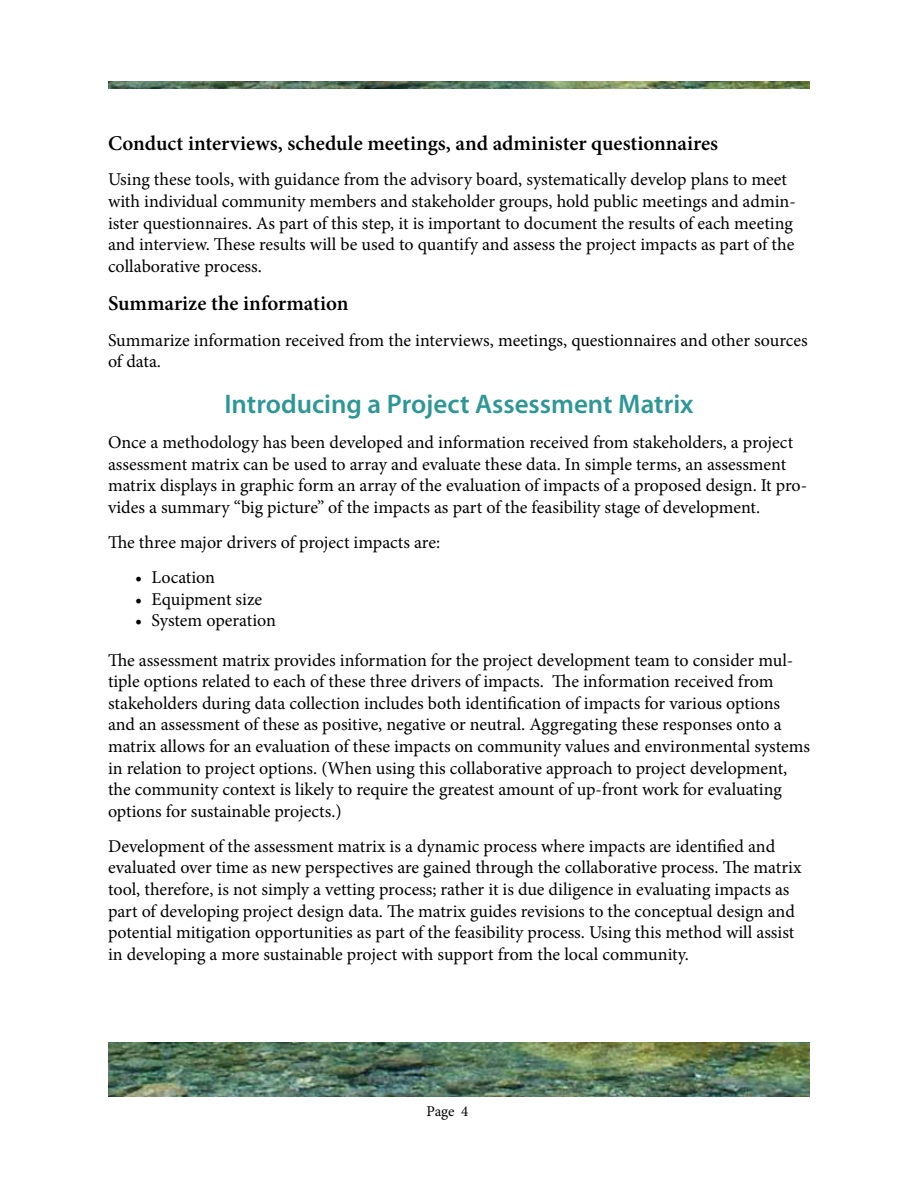
<style>
.page{position:relative;width:918px;height:1188px;background:#fff}
.page>*{position:absolute;margin:0;border:0;box-sizing:border-box;transform-origin:0 0}
.t1{font:600 27px "Myriad Pro";color:#2e9795}
.t2{font:600 21px "Minion Pro";color:#000}
.t3{font:18px/21.6px "Minion Pro";color:#000}
.t4{font:15px "Minion Pro";color:#000}
</style>
<div class="page">
<img style="left:108px;top:1042px;width:702px;height:54px">
<img style="left:108px;top:81px;width:702px;height:7px">
<p class="t2" style="left:108px;top:129px;width:612px">Conduct interviews, schedule meetings, and administer questionnaires</p>
<p class="t3" style="left:108px;top:169px;width:689px">Using these tools, with guidance from the advisory board, systematically develop plans to meet with individual community members and stakeholder groups, hold public meetings and admin&shy;ister questionnaires. As part of this step, it is important to document the results of each meeting and interview. These results will be used to quantify and assess the project impacts as part of the collaborative process.</p>
<p class="t2" style="left:108px;top:289px;width:242px">Summarize the information</p>
<p class="t3" style="left:108px;top:329px;width:701px">Summarize information received from the interviews, meetings, questionnaires and other sources of data.</p>
<h1 class="t1" style="left:224px;top:387px;width:471px">Introducing a Project Assessment Matrix</h1>
<p class="t3" style="left:108px;top:432px;width:701px">Once a methodology has been developed and information received from stakeholders, a project assessment matrix can be used to array and evaluate these data. In simple terms, an assessment matrix displays in graphic form an array of the evaluation of impacts of a proposed design. It pro&shy;vides a summary “big picture” of the impacts as part of the feasibility stage of development.</p>
<p class="t3" style="left:108px;top:532px;width:334px">The three major drivers of project impacts are:</p>
<p class="t3" style="left:135px;top:567px;width:82px">• Location</p>
<p class="t3" style="left:135px;top:588px;width:129px">• Equipment size</p>
<p class="t3" style="left:108px;top:601px;width:687px;line-height:39.2px;text-indent:27px">• System operation<br>The assessment matrix provides information for the project development team to consider mul-</p>
<p class="t3" style="left:108px;top:671px;width:704px">tiple options related to each of these three drivers of impacts. The information received from stakeholders during data collection includes both identification of impacts for various options and an assessment of these as positive, negative or neutral. Aggregating these responses onto a matrix allows for an evaluation of these impacts on community values and environmental systems in relation to project options. (When using this collaborative approach to project development, the community context is likely to require the greatest amount of up-front work for evaluating options for sustainable projects.)</p>
<p class="t3" style="left:108px;top:835px;width:695px">Development of the assessment matrix is a dynamic process where impacts are identified and evaluated over time as new perspectives are gained through the collaborative process. The matrix tool, therefore, is not simply a vetting process; rather it is due diligence in evaluating impacts as part of developing project design data. The matrix guides revisions to the conceptual design and potential mitigation opportunities as part of the feasibility process. Using this method will assist in developing a more sustainable project with support from the local community.</p>
<p class="t4" style="left:427px;top:1101px;width:43px">Page 4</p>
</div>
